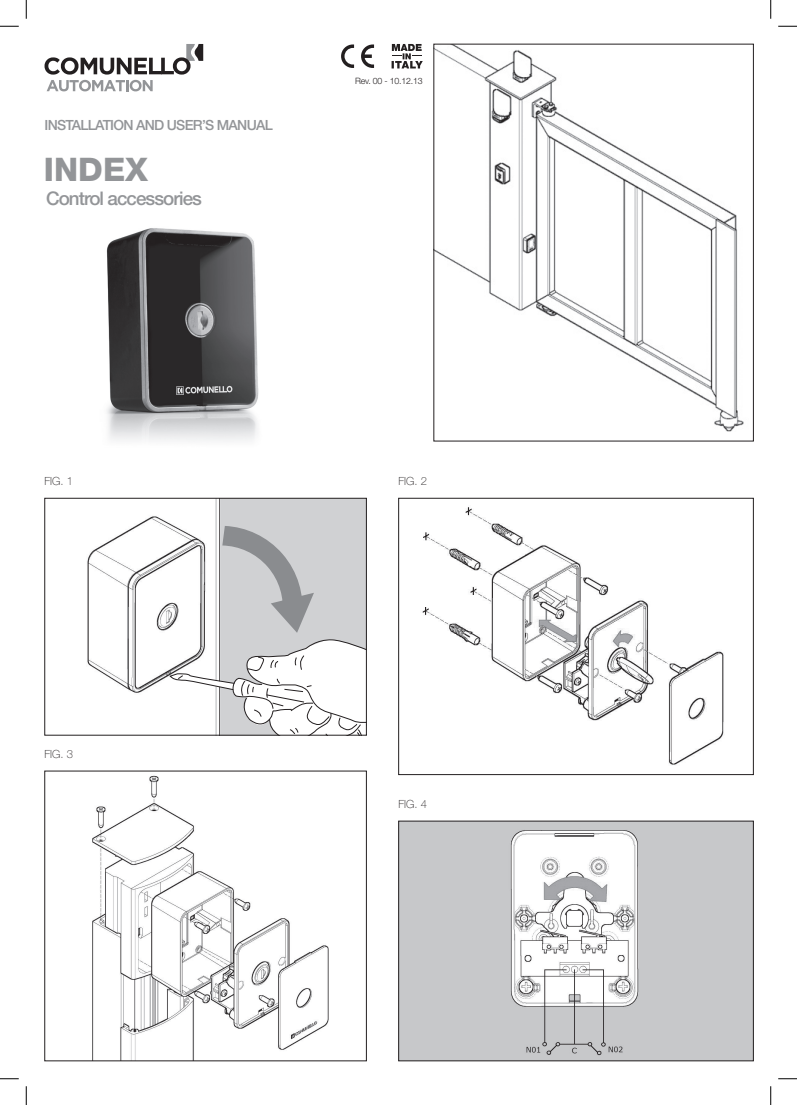
<style>
.page{position:relative;width:797px;height:1105px;background:#fff}
.page>*{position:absolute;margin:0;border:0;box-sizing:border-box;transform-origin:0 0}
.t1{font:800 32.5px "Helvetica Neue LT Std";color:#939598}
.t2{font:500 18.75px "Helvetica Neue LT Std";letter-spacing:-.05em;color:#939598}
.t3{font:500 14px "Helvetica Neue LT Std";letter-spacing:-.05em;color:#939598}
.t4{font:100 11.25px "Helvetica Neue LT Std";color:#231f20}
.t5{font:300 8.75px "Helvetica Neue LT Std";letter-spacing:-.02em;color:#231f20}
</style>
<div class="page">
<svg style="left:45px;top:44px;width:158px;height:47px"></svg>
<img style="left:87px;top:500px;width:277px;height:193px">
<svg style="left:169px;top:526px;width:198px;height:209px"></svg>
<div style="left:45px;top:498px;width:321px;height:237px;border:1px solid #231f20"></div>
<img style="left:435px;top:46px;width:309px;height:385px">
<img style="left:422px;top:507px;width:302px;height:258px">
<div style="left:398px;top:498px;width:355px;height:277px;border:1px solid #231f20"></div>
<img style="left:92px;top:775px;width:237px;height:284px">
<img style="left:400px;top:823px;width:351px;height:236px">
<img style="left:106px;top:228px;width:153px;height:213px">
<svg style="left:341px;top:44px;width:33px;height:24px"></svg>
<svg style="left:391px;top:44px;width:32px;height:24px"></svg>
<svg style="left:0;top:25px;width:19px;height:2px"></svg>
<svg style="left:778px;top:25px;width:19px;height:2px"></svg>
<svg style="left:0;top:1078px;width:19px;height:1px"></svg>
<svg style="left:778px;top:1078px;width:19px;height:1px"></svg>
<svg style="left:25px;top:0;width:2px;height:19px"></svg>
<svg style="left:25px;top:1086px;width:2px;height:19px"></svg>
<svg style="left:770px;top:0;width:1px;height:19px"></svg>
<svg style="left:770px;top:1086px;width:1px;height:19px"></svg>
<p class="t3" style="left:45px;top:117px;width:230px">INSTALLATION AND USER’S MANUAL</p>
<h1 class="t1" style="left:44px;top:150px;width:106px">INDEX</h1>
<h2 class="t2" style="left:46px;top:187px;width:157px">Control accessories</h2>
<p class="t5" style="left:355px;top:76px;width:69px">Rev. 00 - 10.12.13</p>
<p class="t4" style="left:45px;top:474px;width:30px">FIG. 1</p>
<p class="t4" style="left:45px;top:747px;width:30px">FIG. 3</p>
<p class="t4" style="left:398px;top:474px;width:30px">FIG. 2</p>
<p class="t4" style="left:398px;top:797px;width:30px">FIG. 4</p>
</div>
